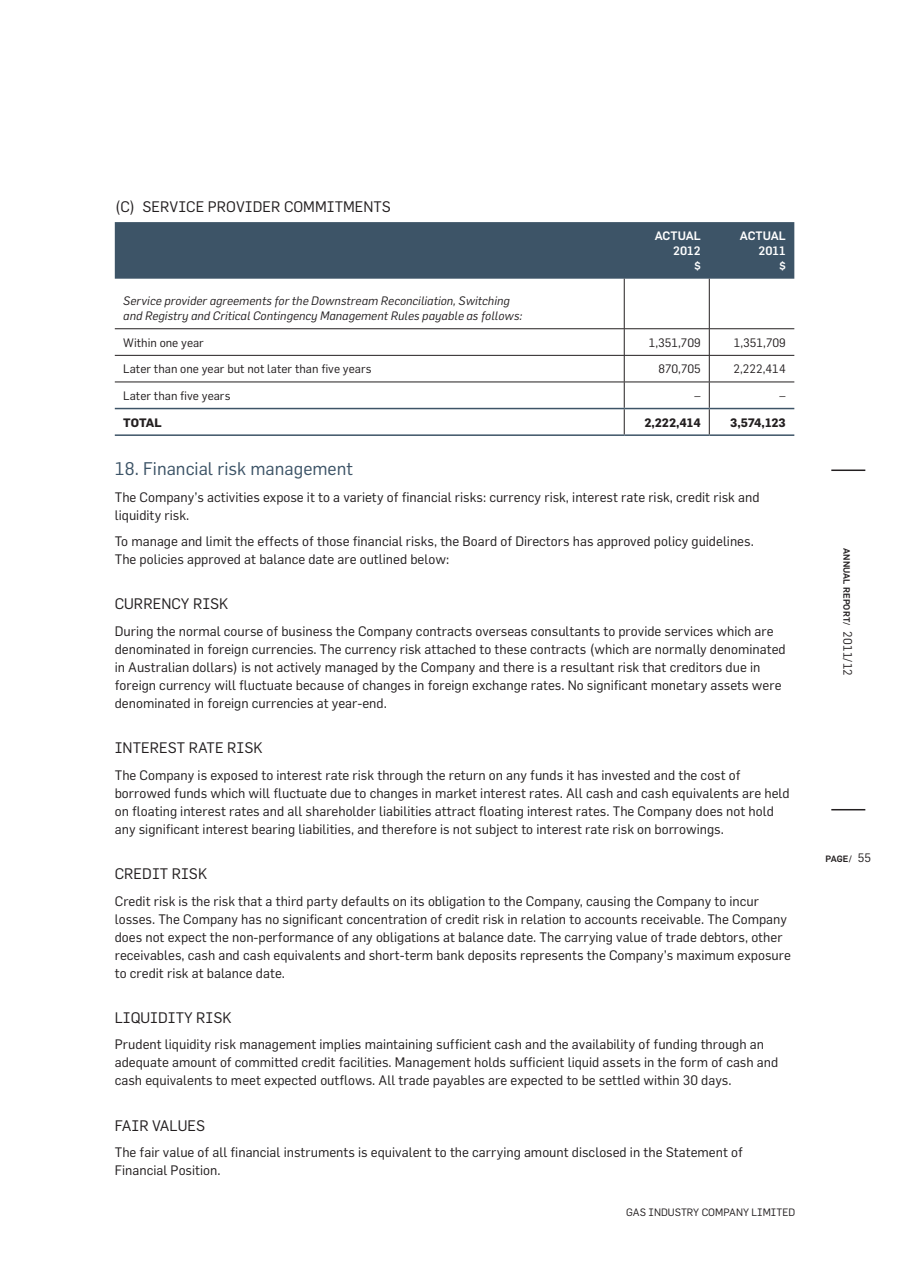
<style>
.page{position:relative;width:910px;height:1280px;background:#fff}
.page>*{position:absolute;margin:0;border:0;box-sizing:border-box;transform-origin:0 0}
.t1{font:18px "Flama";color:#3d5467}
.t2{font:15px "Flama";color:#231f20}
.t3{font:13.5px/18px "Flama";color:#231f20}
.t4{font:italic 12px/15px "Flama";color:#231f20}
.t5{font:12px "Flama";color:#231f20}
.t6{font:700 12px "Flama";color:#231f20}
.t7{font:500 12px/15px "Flama";color:#fff;text-align:right}
.t8{font:10.5px "Flama";color:#231f20}
.t9{font:500 9px "Flama";letter-spacing:.01em;color:#231f20}
.s1{font-weight:400;font-size:12px}
</style>
<div class="page">
<hr style="left:831px;top:469px;width:34px;height:2px;background:#231f20">
<hr style="left:831px;top:809px;width:34px;height:1px;background:#231f20">
<div style="left:115px;top:222px;width:679px;height:57px;background:#3d5467"></div>
<hr style="left:624px;top:279px;width:1px;height:49px;background:#231f20">
<hr style="left:709px;top:279px;width:1px;height:49px;background:#231f20">
<hr style="left:115px;top:328px;width:679px;height:1px;background:#231f20">
<hr style="left:115px;top:355px;width:679px;height:1px;background:#231f20">
<hr style="left:115px;top:382px;width:679px;height:1px;background:#231f20">
<hr style="left:115px;top:408px;width:509px;height:1px;background:#3d5467">
<hr style="left:115px;top:434px;width:509px;height:2px;background:#3d5467">
<hr style="left:624px;top:408px;width:85px;height:1px;background:#3d5467">
<hr style="left:624px;top:434px;width:85px;height:2px;background:#3d5467">
<hr style="left:709px;top:408px;width:85px;height:1px;background:#3d5467">
<hr style="left:709px;top:434px;width:85px;height:2px;background:#3d5467">
<svg style="left:624px;top:329px;width:1px;height:105px"></svg>
<svg style="left:709px;top:329px;width:1px;height:105px"></svg>
<p class="t2" style="left:115px;top:201px;width:278px">(C) SERVICE PROVIDER COMMITMENTS</p>
<p class="t7" style="left:655px;top:229px;width:47px">ACTUAL<br>2012<br>$</p>
<p class="t7" style="left:740px;top:229px;width:47px">ACTUAL<br>2011<br>$</p>
<p class="t4" style="left:123px;top:295px;width:400px">Service provider agreements for the Downstream Reconciliation, Switching and Registry and Critical Contingency Management Rules payable as follows:</p>
<p class="t5" style="left:123px;top:338px;width:82px">Within one year</p>
<p class="t5" style="left:649px;top:338px;width:54px">1,351,709</p>
<p class="t5" style="left:734px;top:338px;width:54px">1,351,709</p>
<p class="t5" style="left:123px;top:365px;width:250px">Later than one year but not later than five years</p>
<p class="t5" style="left:658px;top:365px;width:44px">870,705</p>
<p class="t5" style="left:734px;top:365px;width:54px">2,222,414</p>
<p class="t5" style="left:123px;top:391px;width:109px">Later than five years</p>
<p class="t5" style="left:694px;top:391px;width:8px">–</p>
<p class="t5" style="left:779px;top:391px;width:8px">–</p>
<p class="t6" style="left:123px;top:418px;width:40px">TOTAL</p>
<p class="t6" style="left:644px;top:418px;width:58px">2,222,414</p>
<p class="t6" style="left:730px;top:418px;width:57px">3,574,123</p>
<h1 class="t1" style="left:115px;top:462px;width:240px">18. Financial risk management</h1>
<p class="t3" style="left:115px;top:490px;width:646px">The Company’s activities expose it to a variety of financial risks: currency risk, interest rate risk, credit risk and liquidity risk.</p>
<p class="t3" style="left:115px;top:534px;width:640px">To manage and limit the effects of those financial risks, the Board of Directors has approved policy guidelines.<br>The policies approved at balance date are outlined below:</p>
<p class="t2" style="left:115px;top:599px;width:115px">CURRENCY RISK</p>
<p class="t3" style="left:115px;top:624px;width:672px">During the normal course of business the Company contracts overseas consultants to provide services which are denominated in foreign currencies. The currency risk attached to these contracts (which are normally denominated in Australian dollars) is not actively managed by the Company and there is a resultant risk that creditors due in foreign currency will fluctuate because of changes in foreign exchange rates. No significant monetary assets were denominated in foreign currencies at year-end.</p>
<p class="t2" style="left:115px;top:742px;width:149px">INTEREST RATE RISK</p>
<p class="t3" style="left:115px;top:768px;width:676px">The Company is exposed to interest rate risk through the return on any funds it has invested and the cost of borrowed funds which will fluctuate due to changes in market interest rates. All cash and cash equivalents are held on floating interest rates and all shareholder liabilities attract floating interest rates. The Company does not hold any significant interest bearing liabilities, and therefore is not subject to interest rate risk on borrowings.</p>
<p class="t2" style="left:115px;top:868px;width:94px">CREDIT RISK</p>
<p class="t3" style="left:115px;top:893px;width:678px">Credit risk is the risk that a third party defaults on its obligation to the Company, causing the Company to incur losses. The Company has no significant concentration of credit risk in relation to accounts receivable. The Company does not expect the non-performance of any obligations at balance date. The carrying value of trade debtors, other receivables, cash and cash equivalents and short-term bank deposits represents the Company’s maximum exposure to credit risk at balance date.</p>
<p class="t2" style="left:115px;top:1012px;width:118px">LIQUIDITY RISK</p>
<p class="t3" style="left:115px;top:1037px;width:665px">Prudent liquidity risk management implies maintaining sufficient cash and the availability of funding through an adequate amount of committed credit facilities. Management holds sufficient liquid assets in the form of cash and cash equivalents to meet expected outflows. All trade payables are expected to be settled within 30 days.</p>
<p class="t2" style="left:115px;top:1120px;width:92px">FAIR VALUES</p>
<p class="t3" style="left:115px;top:1145px;width:630px">The fair value of all financial instruments is equivalent to the carrying amount disclosed in the Statement of<br>Financial Position.</p>
<p class="t8" style="left:626px;top:1209px;width:171px">GAS INDUSTRY COMPANY LIMITED</p>
<p class="t9" style="left:852px;top:548px;width:130px;rotate:90deg">ANNUAL REPORT/ <span class="s1">2011/12</span></p>
<p class="t9" style="left:826px;top:854px;width:47px">PAGE/ <span class="s1">55</span></p>
</div>
